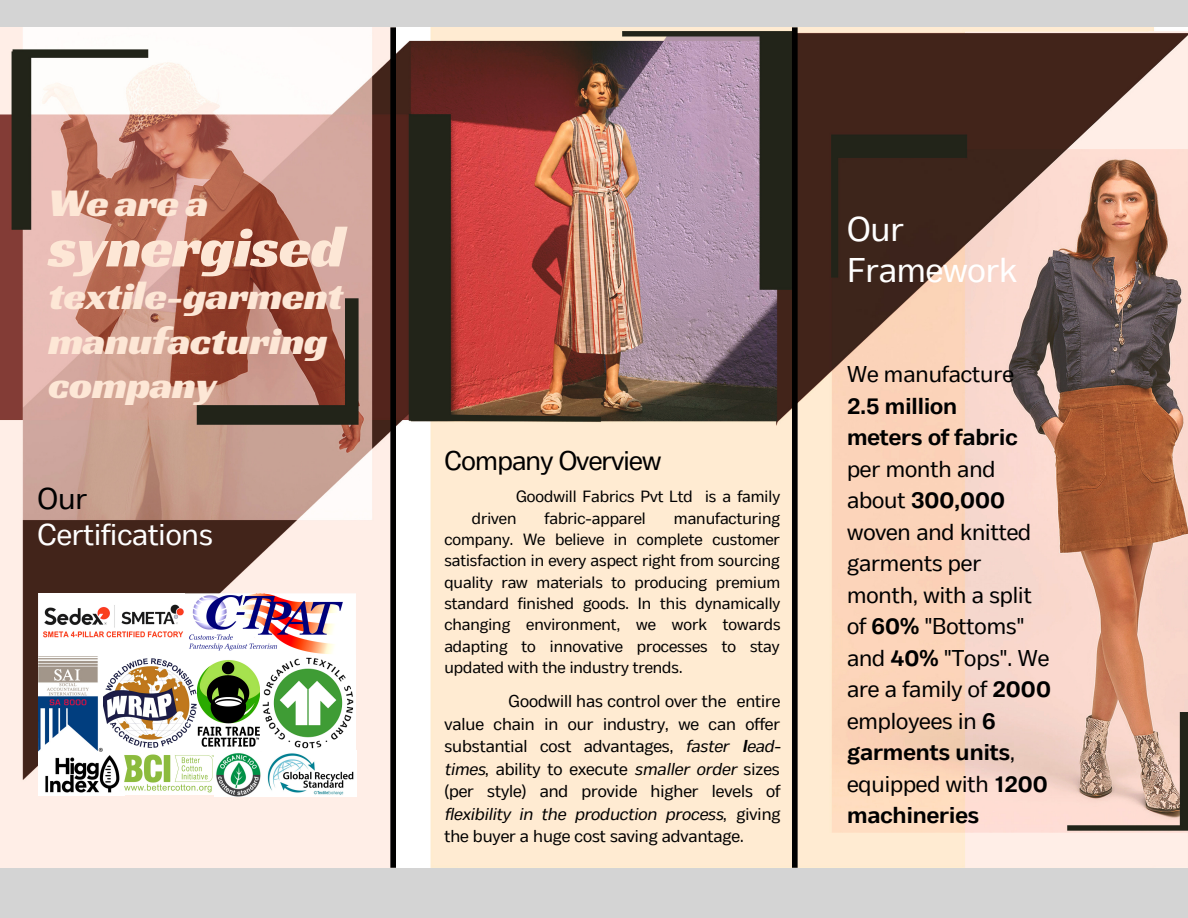
<style>
.page{position:relative;width:1188px;height:918px;background:#d4d4d4}
.page>*{position:absolute;margin:0;border:0;box-sizing:border-box;transform-origin:0 0}
.t1{font:59.25px "Racing Sans One";letter-spacing:-.01em;color:#fde7d6}
.t2{font:40.8px/44.7px "Racing Sans One";letter-spacing:-.01em;color:#fde7d6}
.t3{font:34.35px/41.2px "Body Text";color:#fff}
.t4{font:30px "Body Text";color:#fff}
.t5{font:30px "Body Text";color:#000}
.t6{font:27px "Body Text";letter-spacing:-.025em;color:#000}
.t7{font:22.95px/31.5px "Body Text";color:#000}
.t8{font:700 22.95px/31.5px "Body Text";color:#000}
.t9{font:17.1px/22.5px "Body Text";color:#000;text-align:justify}
.t10{font:16.35px/21.3px "Body Text";color:#000}
.s1{font-style:italic}
.s2{font-weight:700;font-style:italic}
.s3{font-weight:700}
</style>
<div class="page">
<img style="left:0;top:27px;width:1188px;height:841px">
<img style="left:196px;top:656px;width:69px;height:95px">
<img style="left:169px;top:590px;width:187px;height:66px">
<img style="left:39px;top:594px;width:146px;height:62px">
<img style="left:97px;top:652px;width:99px;height:99px">
<img style="left:260px;top:656px;width:96px;height:94px">
<img style="left:39px;top:751px;width:176px;height:45px">
<img style="left:39px;top:656px;width:64px;height:96px">
<img style="left:215px;top:751px;width:141px;height:46px">
<div style="left:390px;top:27px;width:6px;height:841px;background:#000"></div>
<div style="left:792px;top:27px;width:6px;height:841px;background:#000"></div>
<h2 class="t2" style="left:48px;top:180px;width:162px">We are a</h2>
<h1 class="t1" style="left:48px;top:209px;width:298px">synergised</h1>
<h2 class="t2" style="left:48px;top:273px;width:297px">textile-garment manufacturing company</h2>
<h3 class="t5" style="left:37px;top:481px;width:51px">Our</h3>
<h3 class="t4" style="left:37px;top:517px;width:177px">Certifications</h3>
<h3 class="t6" style="left:444px;top:445px;width:218px">Company Overview</h3>
<p class="t10" style="left:472px;top:487px;width:310px;text-indent:44px">Goodwill Fabrics Pvt Ltd is a family driven</p>
<p class="t10" style="left:444px;top:508px;width:338px;text-align:justify;text-indent:229px">manufacturing company. We believe in complete customer satisfaction in every aspect right from sourcing quality raw materials to producing premium standard finished goods. In this dynamically changing environment, we work towards adapting to innovative processes to stay updated with the industry trends.</p>
<p class="t10" style="left:545px;top:508px;width:103px">fabric-apparel</p>
<p class="t9" style="left:444px;top:692px;width:338px;text-indent:64px">Goodwill has control over the entire value chain in our industry, we can offer substantial cost advantages, <span class="s1">faster</span> <span class="s2">l</span><span class="s1">ead&shy;times</span>, ability to execute <span class="s1">smaller order</span> sizes (per style) and provide higher levels of <span class="s1">flexibility in the production process</span>, giving the buyer a huge cost saving advantage.</p>
<h3 class="t3" style="left:847px;top:211px;width:171px">Our<br>Framework</h3>
<h3 class="t7" style="left:847px;top:360px;width:168px">We manufacture</h3>
<h3 class="t8" style="left:847px;top:392px;width:172px">2.5 million meters of fabric</h3>
<h3 class="t7" style="left:847px;top:455px;width:206px">per month and about <span class="s3">300,000 </span>woven and knitted garments per month, with a split of <span class="s3">60%</span> "Bottoms" and <span class="s3">40%</span> "Tops". We are a family of <span class="s3">2000 </span>employees in <span class="s3">6 garments units</span>, equipped with <span class="s3">1200 machineries</span></h3>
</div>
